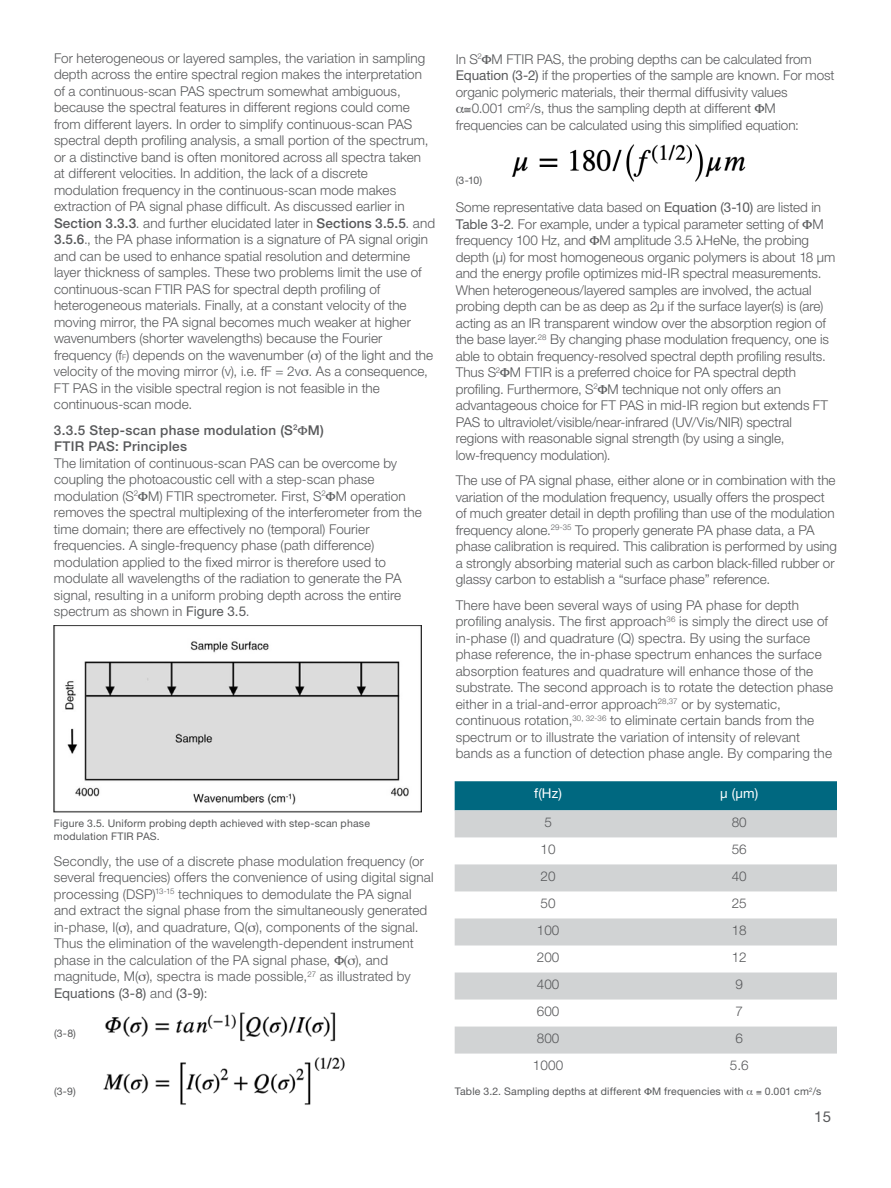
<style>
.page{position:relative;width:891px;height:1188px;background:#fff}
.page>*{position:absolute;margin:0;border:0;box-sizing:border-box;transform-origin:0 0}
.t1{font:15px "Helvetica Neue LT Pro";color:#58595b}
.t2{font:300 13.5px/16.5px "Helvetica Neue LT Pro";letter-spacing:.005em;color:#58595b}
.t3{font:500 13.5px/16.5px "Helvetica Neue LT Pro";letter-spacing:.025em;color:#58595b}
.t4{font:13.5px "Helvetica Neue LT Pro";color:#fff}
.t5{font:10.5px/12.6px "Helvetica Neue LT Pro";letter-spacing:.015em;color:#58595b}
.s1{font-weight:500}
.s2{font-size:7.8px}
.s3{font-weight:400}
</style>
<div class="page">
<div style="left:455px;top:781px;width:382px;height:29px;background:#006880"></div>
<svg style="left:455px;top:810px;width:382px;height:244px;fill:#d1d3d4"></svg>
<img style="left:53px;top:625px;width:368px;height:188px">
<img style="left:105px;top:1012px;width:231px;height:30px">
<img style="left:103px;top:1057px;width:242px;height:48px">
<img style="left:512px;top:144px;width:234px;height:37px">
<p class="t2" style="left:54px;top:49px;width:383px">For heterogeneous or layered samples, the variation in sampling depth across the entire spectral region makes the interpretation of a continuous-scan PAS spectrum somewhat ambiguous, because the spectral features in different regions could come from different layers. In order to simplify continuous-scan PAS spectral depth profiling analysis, a small portion of the spectrum, or a distinctive band is often monitored across all spectra taken at different velocities. In addition, the lack of a discrete modulation frequency in the continuous-scan mode makes extraction of PA signal phase difficult. As discussed earlier in <span class="s1">Section 3.3.3</span>. and further elucidated later in <span class="s1">Sections 3.5.5</span>. and <span class="s1">3.5.6</span>., the PA phase information is a signature of PA signal origin and can be used to enhance spatial resolution and determine layer thickness of samples. These two problems limit the use of continuous-scan FTIR PAS for spectral depth profiling of heterogeneous materials. Finally, at a constant velocity of the moving mirror, the PA signal becomes much weaker at higher wavenumbers (shorter wavelengths) because the Fourier frequency (f<span class="s2">F</span>) depends on the wavenumber ( ) of the light and the velocity of the moving mirror (v), i.e. fF = 2v . As a consequence, FT PAS in the visible spectral region is not feasible in the continuous-scan mode.</p>
<p class="t3" style="left:54px;top:421px;width:272px">3.3.5 Step-scan phase modulation (S<sup>2</sup> M)<br>FTIR PAS: Principles</p>
<p class="t2" style="left:54px;top:454px;width:369px">The limitation of continuous-scan PAS can be overcome by coupling the photoacoustic cell with a step-scan phase modulation (S<sup>2</sup> M) FTIR spectrometer. First, S<sup>2</sup> M operation removes the spectral multiplexing of the interferometer from the time domain; there are effectively no (temporal) Fourier frequencies. A single-frequency phase (path difference) modulation applied to the fixed mirror is therefore used to modulate all wavelengths of the radiation to generate the PA signal, resulting in a uniform probing depth across the entire spectrum as shown in <span class="s3">Figure 3.5</span>.</p>
<p class="t5" style="left:54px;top:817px;width:318px">Figure 3.5. Uniform probing depth achieved with step-scan phase modulation FTIR PAS.</p>
<p class="t2" style="left:54px;top:852px;width:381px">Secondly, the use of a discrete phase modulation frequency (or several frequencies) offers the convenience of using digital signal processing (DSP)<sup>13-15</sup> techniques to demodulate the PA signal and extract the signal phase from the simultaneously generated in-phase, I( ), and quadrature, Q( ), components of the signal.<br>Thus the elimination of the wavelength-dependent instrument phase in the calculation of the PA signal phase,</p>
<p class="t2" style="left:54px;top:951px;width:358px;text-indent:301px">), and magnitude, M( ), spectra is made possible,<sup>27</sup> as illustrated by<br><span class="s3">Equations (3-8)</span> and <span class="s3">(3-9)</span>:</p>
<p class="t5" style="left:54px;top:1026px;width:23px">(3-8)</p>
<p class="t5" style="left:54px;top:1085px;width:23px">(3-9)</p>
<p class="t2" style="left:456px;top:50px;width:358px">In S<sup>2</sup> M FTIR PAS, the probing depths can be calculated from</p>
<p class="t2" style="left:456px;top:67px;width:380px"><span class="s3">Equation (3-2)</span> if the properties of the sample are known. For most</p>
<p class="t2" style="left:456px;top:83px;width:333px">organic polymeric materials, their thermal diffusivity values</p>
<p class="t2" style="left:464px;top:100px;width:313px">≅0.001 cm<sup>2</sup>/s, thus the sampling depth at different M</p>
<p class="t2" style="left:456px;top:116px;width:345px">frequencies can be calculated using this simplified equation:</p>
<p class="t5" style="left:456px;top:173px;width:28px">(3-10)</p>
<p class="t2" style="left:456px;top:199px;width:381px">Some representative data based on <span class="s3">Equation (3-10)</span> are listed in <span class="s3">Table 3-2</span>. For example, under a typical parameter setting of M frequency 100 Hz, and M amplitude 3.5 HeNe, the probing depth (µ) for most homogeneous organic polymers is about 18 µm and the energy profile optimizes mid-IR spectral measurements.<br>When heterogeneous/layered samples are involved, the actual probing depth can be as deep as 2µ if the surface layer(s) is (are) acting as an IR transparent window over the absorption region of the base layer.<sup>28</sup> By changing phase modulation frequency, one is able to obtain frequency-resolved spectral depth profiling results.<br>Thus S<sup>2</sup> M FTIR is a preferred choice for PA spectral depth profiling. Furthermore, S<sup>2</sup> M technique not only offers an advantageous choice for FT PAS in mid-IR region but extends FT PAS to ultraviolet/visible/near-infrared (UV/Vis/NIR) spectral regions with reasonable signal strength (by using a single, low-frequency modulation).</p>
<p class="t2" style="left:456px;top:472px;width:383px">The use of PA signal phase, either alone or in combination with the variation of the modulation frequency, usually offers the prospect of much greater detail in depth profiling than use of the modulation frequency alone.<sup>29-35</sup> To properly generate PA phase data, a PA phase calibration is required. This calibration is performed by using a strongly absorbing material such as carbon black-filled rubber or glassy carbon to establish a “surface phase” reference.</p>
<p class="t2" style="left:456px;top:596px;width:379px">There have been several ways of using PA phase for depth profiling analysis. The first approach<sup>36</sup> is simply the direct use of in-phase (I) and quadrature (Q) spectra. By using the surface phase reference, the in-phase spectrum enhances the surface absorption features and quadrature will enhance those of the substrate. The second approach is to rotate the detection phase either in a trial-and-error approach<sup>28,37</sup> or by systematic, continuous rotation,<sup>30,</sup> <sup>32-36</sup> to eliminate certain bands from the spectrum or to illustrate the variation of intensity of relevant bands as a function of detection phase angle. By comparing the</p>
<p class="t4" style="left:534px;top:785px;width:29px">f(Hz)</p>
<p class="t4" style="left:720px;top:785px;width:39px">µ (µm)</p>
<p class="t2" style="left:544px;top:813px;width:9px">5</p>
<p class="t2" style="left:732px;top:813px;width:17px">80</p>
<p class="t2" style="left:541px;top:840px;width:17px">10</p>
<p class="t2" style="left:732px;top:840px;width:17px">56</p>
<p class="t2" style="left:541px;top:868px;width:17px">20</p>
<p class="t2" style="left:732px;top:868px;width:17px">40</p>
<p class="t2" style="left:541px;top:895px;width:17px">50</p>
<p class="t2" style="left:732px;top:895px;width:17px">25</p>
<p class="t2" style="left:537px;top:922px;width:24px">100</p>
<p class="t2" style="left:732px;top:922px;width:17px">18</p>
<p class="t2" style="left:537px;top:949px;width:24px">200</p>
<p class="t2" style="left:732px;top:949px;width:17px">12</p>
<p class="t2" style="left:537px;top:976px;width:24px">400</p>
<p class="t2" style="left:735px;top:976px;width:9px">9</p>
<p class="t2" style="left:537px;top:1003px;width:24px">600</p>
<p class="t2" style="left:735px;top:1003px;width:9px">7</p>
<p class="t2" style="left:537px;top:1030px;width:24px">800</p>
<p class="t2" style="left:735px;top:1030px;width:9px">6</p>
<p class="t2" style="left:533px;top:1057px;width:32px">1000</p>
<p class="t2" style="left:730px;top:1057px;width:21px">5.6</p>
<p class="t5" style="left:455px;top:1085px;width:368px">Table 3.2. Sampling depths at different M frequencies with ≅ 0.001 cm<sup>2</sup>/s</p>
<p class="t1" style="left:814px;top:1107px;width:18px">15</p>
</div>
